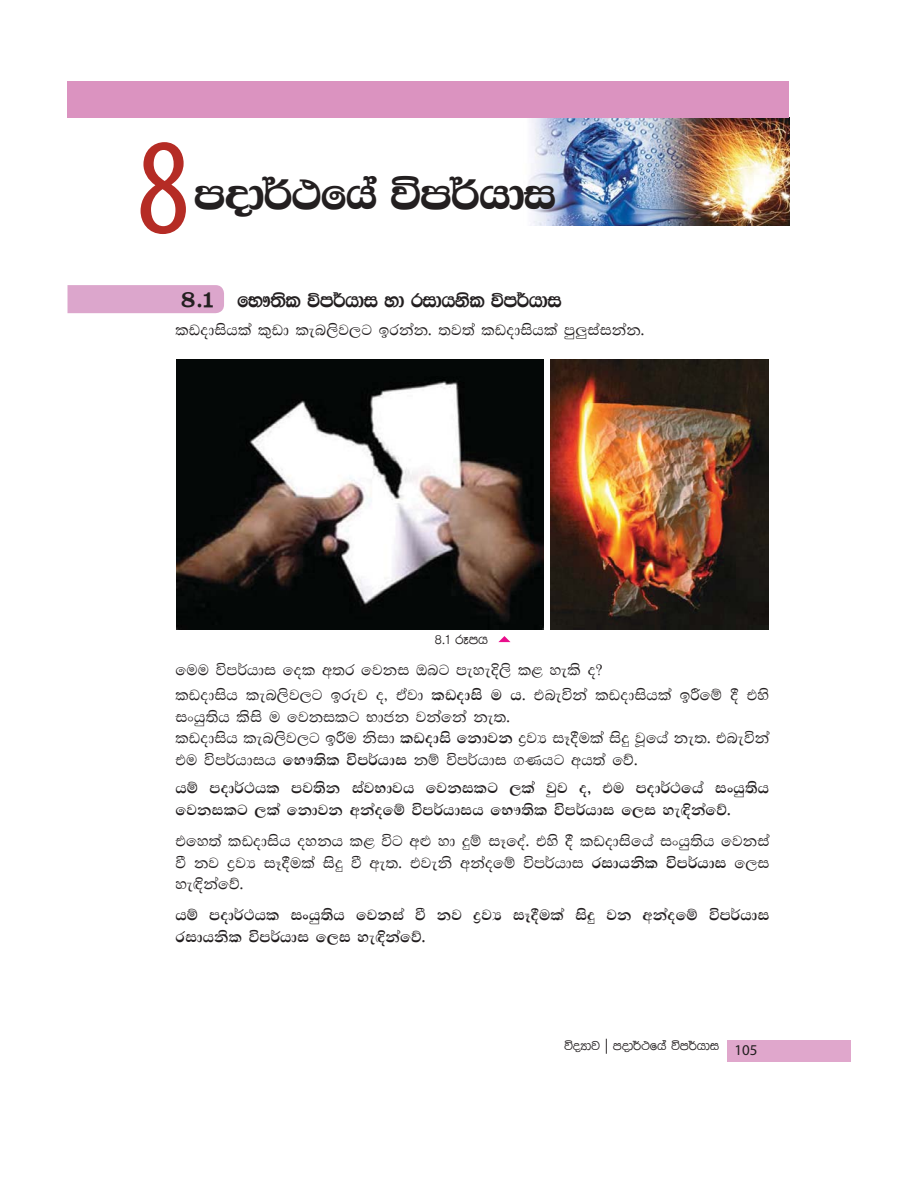
<style>
.page{position:relative;width:918px;height:1188px;background:#fff}
.page>*{position:absolute;margin:0;border:0;box-sizing:border-box;transform-origin:0 0}
.t1{font:condensed 138px "Myriad Pro";color:#b52c25}
.t2{font:45px "FM Samanthax";color:#231f20}
.t3{font:21px "FM Emaneex";color:#231f20}
.t4{font:18px/21.6px "FM Abhayax";color:#231f20}
.t5{font:700 18px/21.6px "FM Ababld";color:#231f20}
.t6{font:14.25px "FM Malithix";color:#231f20}
.t7{font:13.5px "FM Malithix";color:#231f20}
.s1{font-size:24px}
.s2{font-family:"FM Ababld";font-weight:700}
.s3{font-family:"Myriad Pro";font-size:15px}
</style>
<div class="page">
<div style="left:727px;top:1040px;width:124px;height:22px;background:#e0a7cc"></div>
<div style="left:68px;top:285px;width:156px;height:28px;background:#dca6cc"></div>
<img style="left:176px;top:360px;width:367px;height:270px">
<img style="left:551px;top:360px;width:218px;height:270px">
<svg style="left:498px;top:636px;width:13px;height:6px"></svg>
<img style="left:502px;top:117px;width:287px;height:109px">
<div style="left:68px;top:81px;width:721px;height:36px;background:#db93c0"></div>
<h1 class="t1" style="left:137px;top:105px;width:55px">8</h1>
<h2 class="t2" style="left:195px;top:172px;width:363px">mod¾:fha úm¾hdi</h2>
<p class="t3" style="left:181px;top:289px;width:382px"><span class="s1">8'1</span> fN!;sl úm¾hdi yd ridhksl úm¾hdi</p>
<p class="t4" style="left:176px;top:319px;width:471px">lvodishla l=vd len,sj,g brkak' ;j;a lvodishla mq¨iaikak'</p>
<p class="t6" style="left:434px;top:632px;width:55px">8'1 rEmh</p>
<p class="t4" style="left:176px;top:658px;width:605px;line-height:25.2px">fuu úm¾hdi fol w;r fjki Tng meyeÈ,sl&lt; yelso@<br>lvodish len,sj,g brej o" tajd <span class="s2">lvodisu h</span>' tneúka lvodishla bÍfï § tys</p>
<p class="t4" style="left:176px;top:706px;width:596px">ixhq;sh lsisu fjkilg Ndck jkafka ke;'<br>lvodish len,sj,g bÍu ksid <span class="s2">lvodisfkdjk</span> øjH iE§ula isÿ jQfha ke;' tneúka tu úm¾hdih <span class="s2">fN!;sl úm¾hdi</span> kï úm¾hdi .Khg wh;a fõ'</p>
<p class="t5" style="left:176px;top:778px;width:595px">hï mod¾:hl mj;sk iajNdjh fjkilg ,la jqj o" tu mod¾:fha ixhq;sh fjkilg ,la fkdjk wkaofï úm¾hdih fN!;sl úm¾hdi f,i ye`Èkafõ'</p>
<p class="t4" style="left:176px;top:831px;width:596px;text-align:justify">tfy;a lvodish oykh l&lt; úg w¿ yd ÿï iEfoa' tys§ lvodisfha ixhq;sh fjkia ù kj øjH iE§ula isÿ ù we;' tjekswkaofï úm¾hdi <span class="s2">ridhksl úm¾hdi</span> f,i ye`Èkafõ'</p>
<p class="t5" style="left:176px;top:905px;width:595px">hï mod¾:hl ixhq;sh fjkia ù kj øjH iE§ula isÿ jk wkaofï úm¾hdi ridhksl úm¾hdi f,i ye`Èkafõ'</p>
<p class="t7" style="left:565px;top:1039px;width:194px">úoHdj <span class="s3">|</span> mod¾:fha úm¾hdi <span class="s3">105</span></p>
</div>
